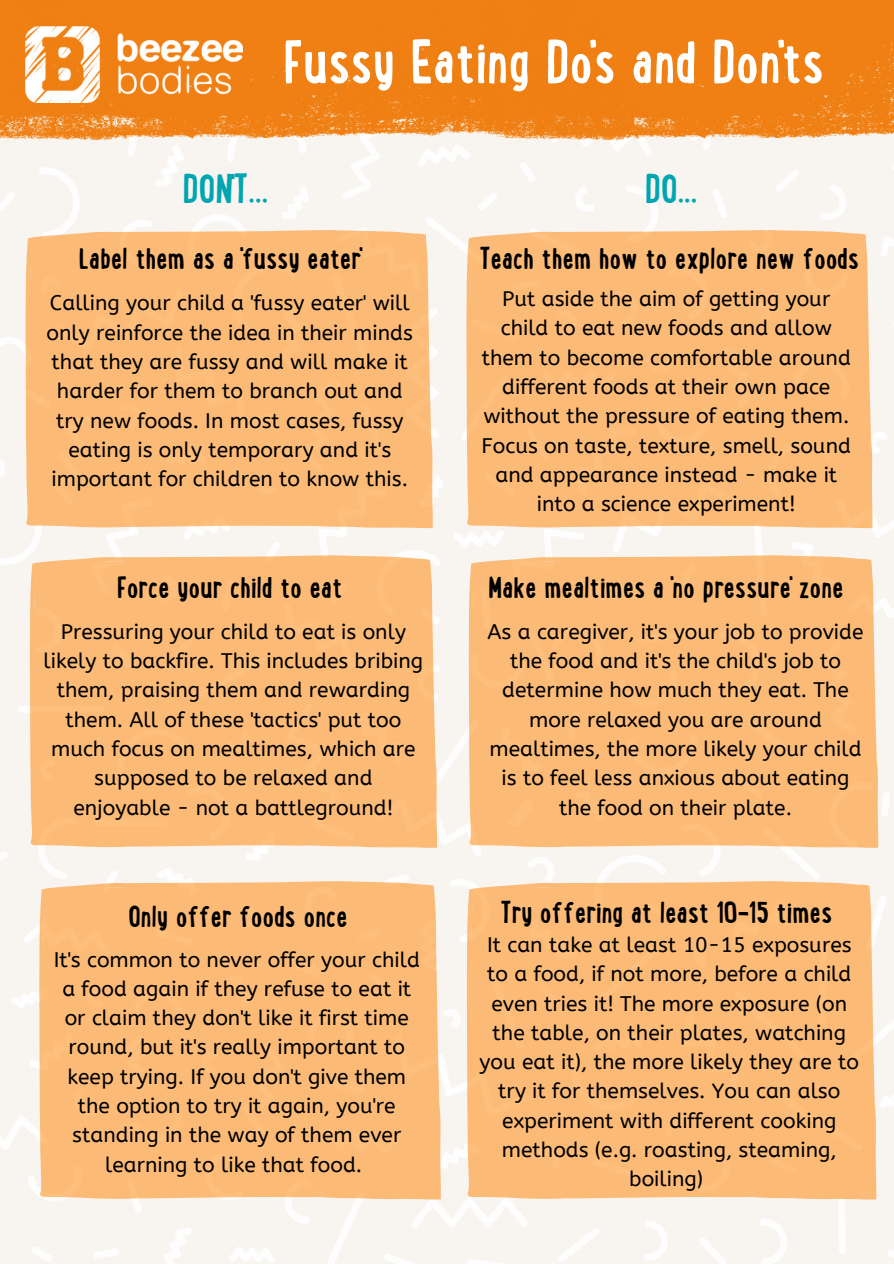
<style>
.page{position:relative;width:894px;height:1264px;background:#fff}
.page>*{position:absolute;margin:0;border:0;box-sizing:border-box;transform-origin:0 0}
.t1{font:700 54px "Lunch Box";color:#fff}
.t2{font:700 36px "Lunch Box";color:#00a5b2}
.t3{font:700 27px "Lunch Box";color:#000}
.t4{font:21px/29.2px "A Bee Zee";color:#000;text-align:center}
</style>
<div class="page">
<img style="left:0;top:0;width:462px;height:173px">
<img style="left:26px;top:26px;width:216px;height:77px">
<img style="left:462px;top:0;width:431px;height:173px">
<div style="left:465px;top:230px;width:407px;height:298px;background:#fbba76"></div>
<div style="left:25px;top:230px;width:408px;height:298px;background:#fbba76"></div>
<div style="left:29px;top:555px;width:408px;height:293px;background:#fbba76"></div>
<div style="left:39px;top:881px;width:402px;height:318px;background:#fbba76"></div>
<div style="left:468px;top:555px;width:410px;height:293px;background:#fbba76"></div>
<div style="left:466px;top:881px;width:410px;height:318px;background:#fbba76"></div>
<p class="t1" style="left:283px;top:43px;width:542px">Fussy Eating Do's and Don'ts</p>
<p class="t2" style="left:183px;top:176px;width:87px">DON'T...</p>
<p class="t2" style="left:645px;top:176px;width:54px">DO...</p>
<p class="t3" style="left:79px;top:248px;width:284px">Label them as a 'fussy eater'</p>
<p class="t4" style="left:47px;top:289px;width:368px">Calling your child a 'fussy eater' will only reinforce the idea in their minds that they are fussy and will make it harder for them to branch out and try new foods. In most cases, fussy eating is only temporary and it's important for children to know this.</p>
<p class="t3" style="left:479px;top:248px;width:381px">Teach them how to explore new foods</p>
<p class="t4" style="left:481px;top:284px;width:371px">Put aside the aim of getting your child to eat new foods and allow them to become comfortable around different foods at their own pace without the pressure of eating them.<br>Focus on taste, texture, smell, sound and appearance instead - make it into a science experiment!</p>
<p class="t3" style="left:488px;top:577px;width:357px">Make mealtimes a 'no pressure' zone</p>
<p class="t3" style="left:117px;top:577px;width:227px">Force your child to eat</p>
<p class="t4" style="left:44px;top:617px;width:381px">Pressuring your child to eat is only likely to backfire. This includes bribing them, praising them and rewarding them. All of these 'tactics' put too much focus on mealtimes, which are supposed to be relaxed and enjoyable - not a battleground!</p>
<p class="t4" style="left:487px;top:617px;width:377px">As a caregiver, it's your job to provide the food and it's the child's job to determine how much they eat. The more relaxed you are around mealtimes, the more likely your child is to feel less anxious about eating the food on their plate.</p>
<p class="t3" style="left:128px;top:907px;width:221px">Only offer foods once</p>
<p class="t4" style="left:54px;top:945px;width:367px">It's common to never offer your child a food again if they refuse to eat it or claim they don't like it first time round, but it's really important to keep trying. If you don't give them the option to try it again, you're standing in the way of them ever learning to like that food.</p>
<p class="t3" style="left:500px;top:902px;width:333px">Try offering at least 10-15 times</p>
<p class="t4" style="left:479px;top:930px;width:381px">It can take at least 10-15 exposures to a food, if not more, before a child even tries it! The more exposure (on the table, on their plates, watching you eat it), the more likely they are to try it for themselves. You can also experiment with different cooking methods (e.g. roasting, steaming, boiling)</p>
</div>
